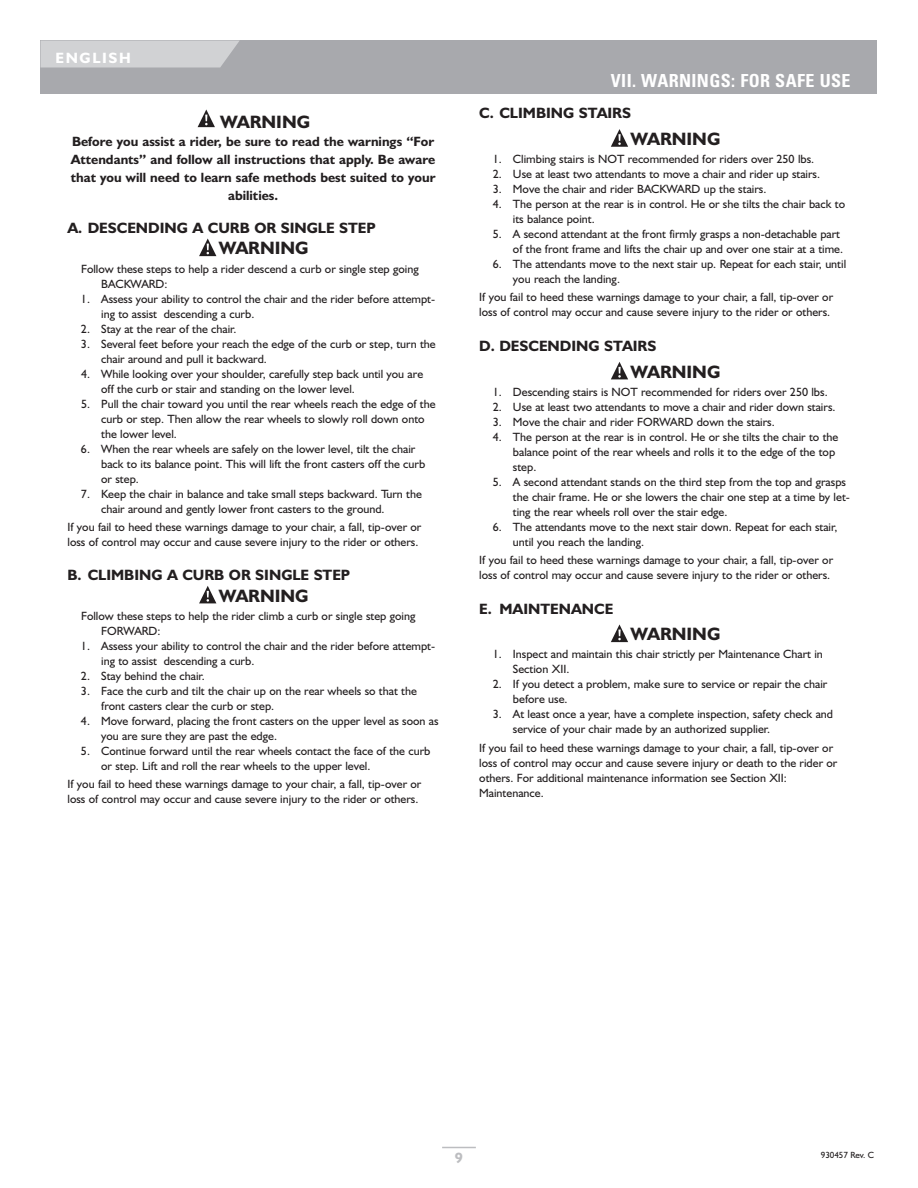
<style>
.page{position:relative;width:918px;height:1188px;background:#fff}
.page>*{position:absolute;margin:0;border:0;box-sizing:border-box;transform-origin:0 0}
.t1{font:700 18px "Humanist 521 BT";color:#231f20}
.t2{font:700 condensed 18px "Univers";letter-spacing:.02em;color:#fff}
.t3{font:700 15px "Humanist 521 BT";color:#231f20}
.t4{font:700 15px "Humanist 521 BT";letter-spacing:.11em;color:#fff}
.t5{font:700 15px "Humanist 521 BT";color:#bcbdc0}
.t6{font:700 13.5px/18px "Humanist 521 BT";color:#231f20;text-align:center}
.t7{font:12px/15px "Humanist 521 BT";color:#231f20}
.t8{font:9px "Humanist 521 BT";color:#231f20}
</style>
<div class="page">
<div style="left:40px;top:40px;width:838px;height:54px;background:#a8a9ad"></div>
<svg style="left:40px;top:40px;width:200px;height:28px;background:#cdced0"></svg>
<svg style="left:611px;top:362px;width:17px;height:17px"></svg>
<svg style="left:611px;top:129px;width:17px;height:18px"></svg>
<svg style="left:611px;top:624px;width:17px;height:18px"></svg>
<svg style="left:199px;top:586px;width:17px;height:17px"></svg>
<svg style="left:199px;top:238px;width:17px;height:18px"></svg>
<svg style="left:198px;top:110px;width:17px;height:17px"></svg>
<hr style="left:442px;top:1147px;width:34px;height:1px;background:#bcbdc0">
<p class="t4" style="left:56px;top:52px;width:77px">ENGLISH</p>
<h1 class="t1" style="left:220px;top:116px;width:91px">WARNING</h1>
<p class="t6" style="left:71px;top:134px;width:366px">Before you assist a rider, be sure to read the warnings “For Attendants” and follow all instructions that apply. Be aware that you will need to learn safe methods best suited to your abilities.</p>
<p class="t3" style="left:68px;top:223px;width:310px">A. DESCENDING A CURB OR SINGLE STEP</p>
<h1 class="t1" style="left:219px;top:242px;width:91px">WARNING</h1>
<p class="t7" style="left:101px;top:262px;width:319px;text-indent:-20px">Follow these steps to help a rider descend a curb or single step going<br>BACKWARD:</p>
<p class="t7" style="left:101px;top:292px;width:336px;text-indent:-20px">1. Assess your ability to control the chair and the rider before attempt&shy;ing to assist descending a curb.</p>
<p class="t7" style="left:81px;top:322px;width:157px">2. Stay at the rear of the chair.</p>
<p class="t7" style="left:101px;top:337px;width:336px;text-indent:-20px">3. Several feet before your reach the edge of the curb or step, turn the chair around and pull it backward.</p>
<p class="t7" style="left:101px;top:367px;width:323px;text-indent:-20px">4. While looking over your shoulder, carefully step back until you are off the curb or stair and standing on the lower level.</p>
<p class="t7" style="left:101px;top:397px;width:336px;text-indent:-20px">5. Pull the chair toward you until the rear wheels reach the edge of the curb or step. Then allow the rear wheels to slowly roll down onto the lower level.</p>
<p class="t7" style="left:101px;top:442px;width:326px;text-indent:-20px">6. When the rear wheels are safely on the lower level, tilt the chair back to its balance point. This will lift the front casters off the curb or step.</p>
<p class="t7" style="left:101px;top:487px;width:322px;text-indent:-20px">7. Keep the chair in balance and take small steps backward. Turn the chair around and gently lower front casters to the ground.</p>
<p class="t7" style="left:67px;top:521px;width:355px">If you fail to heed these warnings damage to your chair, a fall, tip-over or loss of control may occur and cause severe injury to the rider or others.</p>
<p class="t3" style="left:68px;top:570px;width:284px">B. CLIMBING A CURB OR SINGLE STEP</p>
<h1 class="t1" style="left:219px;top:589px;width:91px">WARNING</h1>
<p class="t7" style="left:101px;top:610px;width:316px;text-indent:-20px">Follow these steps to help the rider climb a curb or single step going<br>FORWARD:</p>
<p class="t7" style="left:101px;top:640px;width:336px;text-indent:-20px">1. Assess your ability to control the chair and the rider before attempt&shy;ing to assist descending a curb.</p>
<p class="t7" style="left:81px;top:670px;width:125px">2. Stay behind the chair.</p>
<p class="t7" style="left:101px;top:685px;width:317px;text-indent:-20px">3. Face the curb and tilt the chair up on the rear wheels so that the front casters clear the curb or step.</p>
<p class="t7" style="left:101px;top:715px;width:339px;text-indent:-20px">4. Move forward, placing the front casters on the upper level as soon as you are sure they are past the edge.</p>
<p class="t7" style="left:101px;top:745px;width:331px;text-indent:-20px">5. Continue forward until the rear wheels contact the face of the curb or step. Lift and roll the rear wheels to the upper level.</p>
<p class="t7" style="left:67px;top:778px;width:355px">If you fail to heed these warnings damage to your chair, a fall, tip-over or loss of control may occur and cause severe injury to the rider or others.</p>
<h1 class="t2" style="left:611px;top:74px;width:241px">VII. WARNINGS: FOR SAFE USE</h1>
<p class="t3" style="left:479px;top:108px;width:153px">C. CLIMBING STAIRS</p>
<h1 class="t1" style="left:630px;top:133px;width:91px">WARNING</h1>
<p class="t7" style="left:493px;top:153px;width:323px">1. Climbing stairs is NOT recommended for riders over 250 lbs.</p>
<p class="t7" style="left:493px;top:168px;width:329px">2. Use at least two attendants to move a chair and rider up stairs.</p>
<p class="t7" style="left:493px;top:183px;width:275px">3. Move the chair and rider BACKWARD up the stairs.</p>
<p class="t7" style="left:513px;top:198px;width:334px;text-indent:-20px">4. The person at the rear is in control. He or she tilts the chair back to its balance point.</p>
<p class="t7" style="left:493px;top:228px;width:352px;text-align:right">5. A second attendant at the front firmly grasps a non-detachable part of the front frame and lifts the chair up and over one stair at a time.</p>
<p class="t7" style="left:513px;top:258px;width:335px;text-indent:-20px">6. The attendants move to the next stair up. Repeat for each stair, until you reach the landing.</p>
<p class="t7" style="left:479px;top:291px;width:355px">If you fail to heed these warnings damage to your chair, a fall, tip-over or loss of control may occur and cause severe injury to the rider or others.</p>
<p class="t3" style="left:479px;top:341px;width:179px">D. DESCENDING STAIRS</p>
<h1 class="t1" style="left:630px;top:365px;width:91px">WARNING</h1>
<p class="t7" style="left:493px;top:386px;width:336px">1. Descending stairs is NOT recommended for riders over 250 lbs.</p>
<p class="t7" style="left:493px;top:401px;width:344px">2. Use at least two attendants to move a chair and rider down stairs.</p>
<p class="t7" style="left:493px;top:416px;width:284px">3. Move the chair and rider FORWARD down the stairs.</p>
<p class="t7" style="left:513px;top:431px;width:327px;text-indent:-20px">4. The person at the rear is in control. He or she tilts the chair to the balance point of the rear wheels and rolls it to the edge of the top step.</p>
<p class="t7" style="left:513px;top:476px;width:338px;text-indent:-20px">5. A second attendant stands on the third step from the top and grasps the chair frame. He or she lowers the chair one step at a time by let&shy;ting the rear wheels roll over the stair edge.</p>
<p class="t7" style="left:513px;top:521px;width:326px;text-indent:-20px">6. The attendants move to the next stair down. Repeat for each stair, until you reach the landing.</p>
<p class="t7" style="left:479px;top:554px;width:355px">If you fail to heed these warnings damage to your chair, a fall, tip-over or loss of control may occur and cause severe injury to the rider or others.</p>
<p class="t3" style="left:479px;top:603px;width:136px">E. MAINTENANCE</p>
<h1 class="t1" style="left:630px;top:628px;width:91px">WARNING</h1>
<p class="t7" style="left:513px;top:648px;width:312px;text-indent:-20px">1. Inspect and maintain this chair strictly per Maintenance Chart in<br>Section XII.</p>
<p class="t7" style="left:513px;top:678px;width:316px;text-indent:-20px">2. If you detect a problem, make sure to service or repair the chair before use.</p>
<p class="t7" style="left:513px;top:708px;width:322px;text-indent:-20px">3. At least once a year, have a complete inspection, safety check and service of your chair made by an authorized supplier.</p>
<p class="t7" style="left:479px;top:742px;width:360px">If you fail to heed these warnings damage to your chair, a fall, tip-over or loss of control may occur and cause severe injury or death to the rider or others. For additional maintenance information see Section XII:<br>Maintenance.</p>
<p class="t5" style="left:455px;top:1152px;width:10px">9</p>
<p class="t8" style="left:821px;top:1152px;width:55px">930457 Rev. C</p>
</div>
